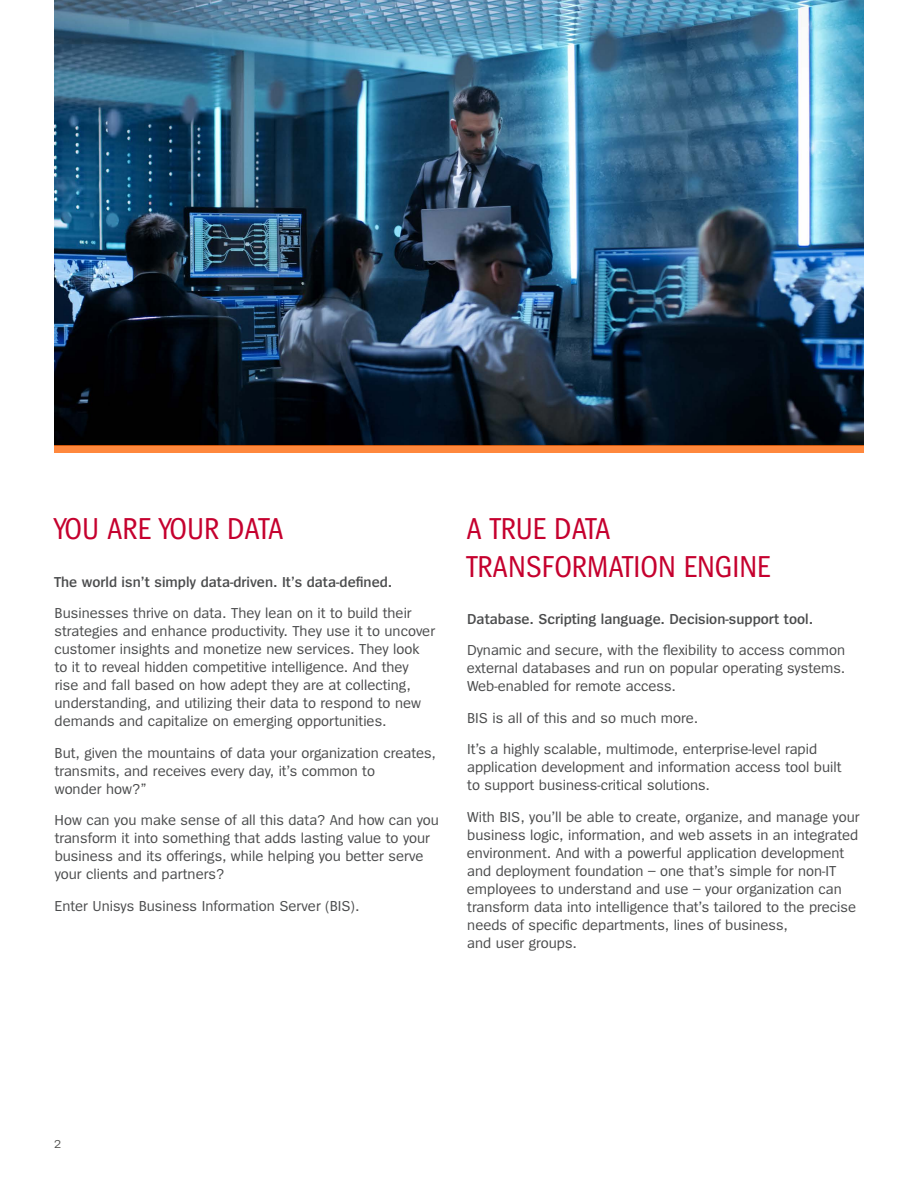
<style>
.page{position:relative;width:918px;height:1188px;background:#fff}
.page>*{position:absolute;margin:0;border:0;box-sizing:border-box;transform-origin:0 0}
.t1{font:31.5px/37.8px "Spiegel Cd";color:#c5002e}
.Body_Copy{font:15px/18px "Spiegel";color:#4b4c4d}
.Heading{font:600 15px "Spiegel";color:#4b4c4d}
.Heading-2{font:12px "Spiegel";color:#50504e}
</style>
<div class="page">
<img style="left:54px;top:0;width:810px;height:446px">
<div style="left:54px;top:446px;width:810px;height:7px;background:#ff883d"></div>
<p class="t1" style="left:54px;top:510px;width:231px">YOU ARE YOUR DATA</p>
<p class="t1" style="left:467px;top:510px;width:306px">A TRUE DATA<br>TRANSFORMATION ENGINE</p>
<p class="Heading" style="left:467px;top:611px;width:347px">Database. Scripting language. Decision-support tool.</p>
<p class="Body_Copy" style="left:467px;top:642px;width:380px;text-align:justify">Dynamic and secure, with the flexibility to access common external databases and run on popular operating systems.<br>Web-enabled for remote access.</p>
<p class="Body_Copy" style="left:467px;top:709px;width:233px">BIS is all of this and so much more.</p>
<p class="Body_Copy" style="left:467px;top:741px;width:376px">It’s a highly scalable, multimode, enterprise-level rapid application development and information access tool built to support business-critical solutions.</p>
<p class="Body_Copy" style="left:467px;top:808px;width:394px">With BIS, you’ll be able to create, organize, and manage your business logic, information, and web assets in an integrated environment. And with a powerful application development and deployment foundation – one that’s simple for non-IT employees to understand and use – your organization can transform data into intelligence that’s tailored to the precise needs of specific departments, lines of business,<br>and user groups.</p>
<p class="Heading" style="left:54px;top:574px;width:340px">The world isn’t simply data-driven. It’s data-defined.</p>
<p class="Body_Copy" style="left:54px;top:605px;width:382px">Businesses thrive on data. They lean on it to build their strategies and enhance productivity. They use it to uncover customer insights and monetize new services. They look to it to reveal hidden competitive intelligence. And they rise and fall based on how adept they are at collecting, understanding, and utilizing their data to respond to new demands and capitalize on emerging opportunities.</p>
<p class="Body_Copy" style="left:55px;top:744px;width:383px">But, given the mountains of data your organization creates, transmits, and receives every day, it’s common to<br>wonder how?”</p>
<p class="Body_Copy" style="left:55px;top:812px;width:386px">How can you make sense of all this data? And how can you transform it into something that adds lasting value to your business and its offerings, while helping you better serve your clients and partners?</p>
<p class="Body_Copy" style="left:55px;top:897px;width:306px">Enter Unisys Business Information Server (BIS).</p>
<p class="Heading-2" style="left:54px;top:1138px;width:8px">2</p>
</div>
